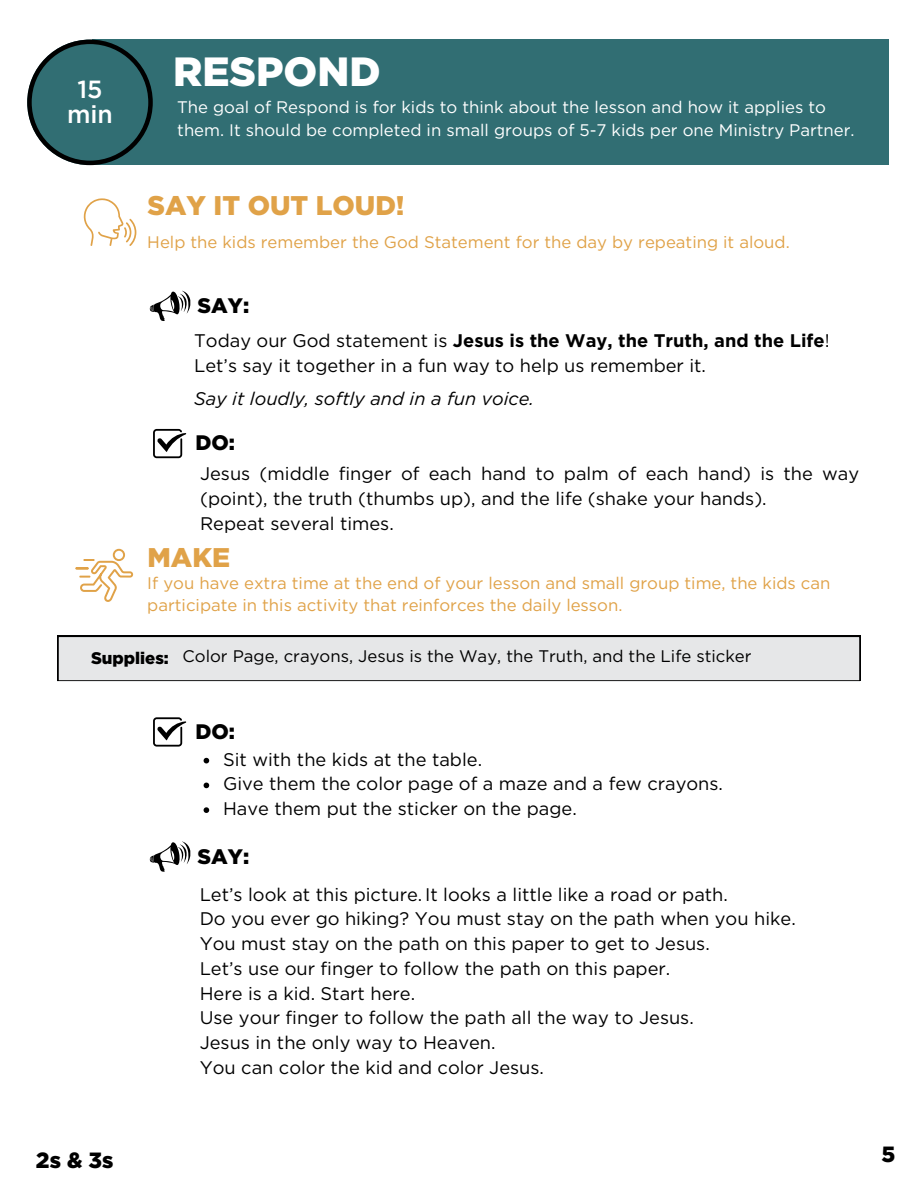
<style>
.page{position:relative;width:918px;height:1188px;background:#fff}
.page>*{position:absolute;margin:0;border:0;box-sizing:border-box;transform-origin:0 0}
.t1{font:900 40.8px "Gotham";color:#fff}
.t2{font:900 27px "Gotham";color:#e0a248}
.t3{font:500 24.75px/24.8px "Gotham";color:#fff;text-align:center}
.t4{font:900 22.05px "Gotham";color:#000}
.t5{font:900 21px "Gotham";color:#000}
.t6{font:18.3px/24.8px "Gotham";color:#000}
.t7{font:italic 18.3px "Gotham";color:#000}
.t8{font:16.8px/22.5px "Gotham";color:#e0a248}
.t9{font:16.8px/22.5px "Gotham";color:#fff}
.t10{font:16.8px "Gotham";color:#000}
.t11{font:900 16.8px "Gotham";color:#000}
.s1{font-weight:700}
</style>
<div class="page">
<div style="left:92px;top:40px;width:797px;height:125px;background:#316e73"></div>
<svg style="left:27px;top:40px;width:126px;height:125px"></svg>
<svg style="left:153px;top:429px;width:33px;height:29px"></svg>
<svg style="left:83px;top:198px;width:53px;height:48px"></svg>
<svg style="left:150px;top:291px;width:40px;height:30px"></svg>
<svg style="left:150px;top:841px;width:40px;height:31px"></svg>
<svg style="left:75px;top:549px;width:58px;height:53px"></svg>
<div style="left:58px;top:636px;width:802px;height:45px;background:#e6e7e8"></div>
<svg style="left:204px;top:758px;width:5px;height:5px"></svg>
<svg style="left:204px;top:783px;width:5px;height:5px"></svg>
<svg style="left:204px;top:807px;width:5px;height:6px"></svg>
<svg style="left:153px;top:717px;width:33px;height:30px"></svg>
<h6 class="t3" style="left:67px;top:76px;width:47px">15 min</h6>
<h1 class="t1" style="left:173px;top:48px;width:209px">RESPOND</h1>
<p class="t9" style="left:177px;top:96px;width:679px">The goal of Respond is for kids to think about the lesson and how it applies to them. It should be completed in small groups of 5-7 kids per one Ministry Partner.</p>
<h4 class="t2" style="left:148px;top:190px;width:259px">SAY IT OUT LOUD!</h4>
<p class="t8" style="left:147px;top:231px;width:644px">Help the kids remember the God Statement for the day by repeating it aloud.</p>
<p class="t5" style="left:198px;top:293px;width:53px">SAY:</p>
<p class="t6" style="left:194px;top:328px;width:637px">Today our God statement is <span class="s1">Jesus is the Way, the Truth, and the Life</span>!<br>Let’s say it together in a fun way to help us remember it.</p>
<p class="t7" style="left:194px;top:387px;width:341px">Say it loudly, softly and in a fun voice.</p>
<h2 class="t5" style="left:195px;top:431px;width:41px">DO:</h2>
<h3 class="t6" style="left:200px;top:461px;width:661px">Jesus (middle finger of each hand to palm of each hand) is the way (point), the truth (thumbs up), and the life (shake your hands).</h3>
<p class="t6" style="left:200px;top:511px;width:195px">Repeat several times.</p>
<p class="t2" style="left:148px;top:542px;width:84px">MAKE</p>
<h4 class="t8" style="left:147px;top:572px;width:685px">If you have extra time at the end of your lesson and small group time, the kids can participate in this activity that reinforces the daily lesson.</h4>
<p class="t11" style="left:91px;top:648px;width:79px">Supplies:</p>
<p class="t10" style="left:183px;top:649px;width:571px">Color Page, crayons, Jesus is the Way, the Truth, and the Life sticker</p>
<p class="t5" style="left:195px;top:719px;width:41px">DO:</p>
<p class="t6" style="left:223px;top:747px;width:261px">Sit with the kids at the table.</p>
<p class="t6" style="left:223px;top:771px;width:501px">Give them the color page of a maze and a few crayons.</p>
<p class="t6" style="left:223px;top:796px;width:355px">Have them put the sticker on the page.</p>
<p class="t5" style="left:198px;top:844px;width:53px">SAY:</p>
<p class="t6" style="left:200px;top:882px;width:530px">Let’s look at this picture. It looks a little like a road or path.</p>
<p class="t6" style="left:200px;top:907px;width:598px">Do you ever go hiking? You must stay on the path when you hike.</p>
<p class="t6" style="left:200px;top:931px;width:512px">You must stay on the path on this paper to get to Jesus.</p>
<h4 class="t6" style="left:200px;top:956px;width:472px">Let’s use our finger to follow the path on this paper.</h4>
<p class="t6" style="left:200px;top:981px;width:217px">Here is a kid. Start here.</p>
<p class="t6" style="left:200px;top:1006px;width:496px">Use your finger to follow the path all the way to Jesus.</p>
<h2 class="t6" style="left:200px;top:1030px;width:297px">Jesus in the only way to Heaven.</h2>
<p class="t6" style="left:200px;top:1055px;width:346px">You can color the kid and color Jesus.</p>
<p class="t4" style="left:36px;top:1148px;width:79px">2s &amp; 3s</p>
<p class="t4" style="left:882px;top:1142px;width:15px">5</p>
</div>
